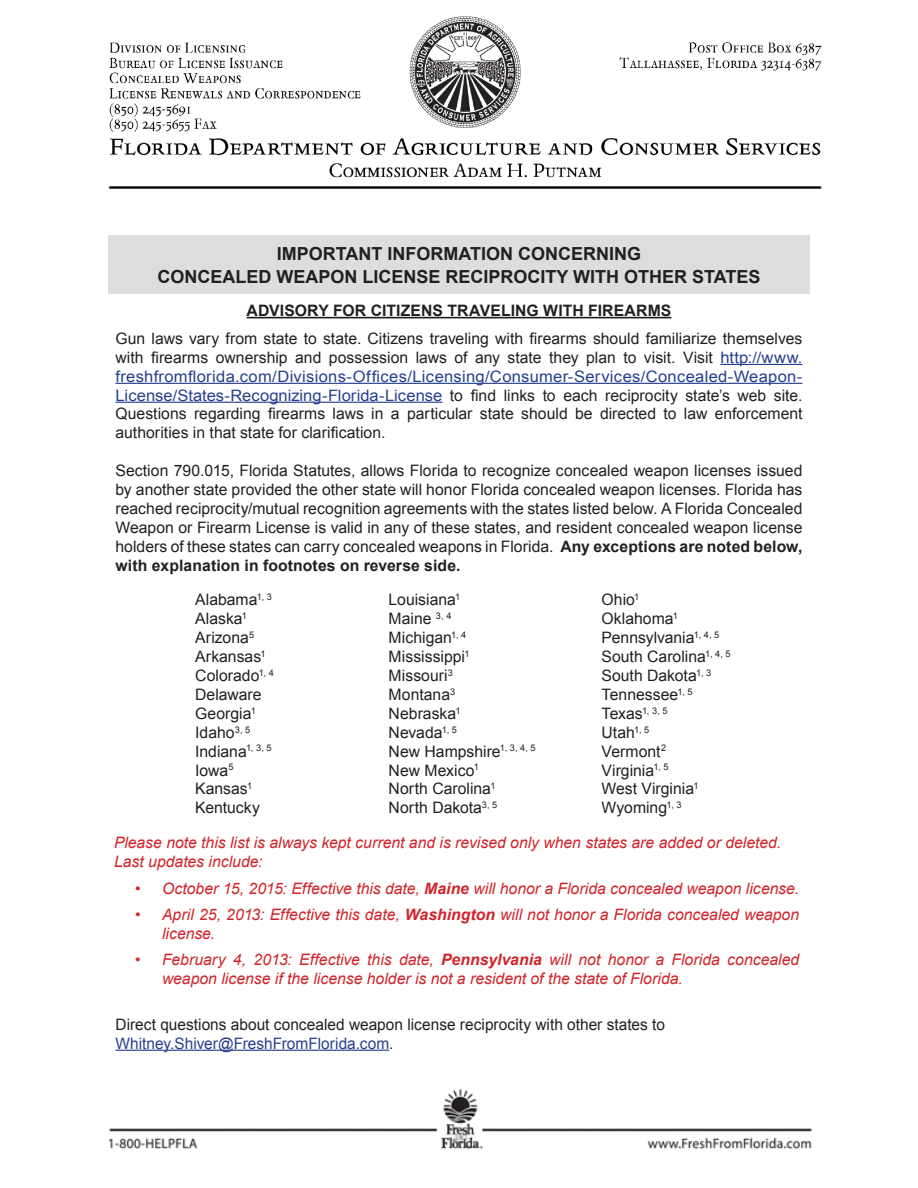
<style>
.page{position:relative;width:918px;height:1188px;background:#fff}
.page>*{position:absolute;margin:0;border:0;box-sizing:border-box;transform-origin:0 0}
.t1{font:700 18px "Arial";color:#231f20}
.t2{font:15.75px/18.9px "Arial";color:#231f20;text-align:justify}
.t3{font:italic 15.75px/18.9px "Arial";color:#d1232a}
.t4{font:700 15.75px "Arial";letter-spacing:.005em;color:#231f20}
.s1{color:#253f8e}
.s2{font-weight:700}
</style>
<div class="page">
<img style="left:108px;top:1089px;width:705px;height:61px">
<img style="left:109px;top:16px;width:713px;height:173px">
<hr style="left:247px;top:317px;width:424px;height:1px;background:#231f20">
<hr style="left:720px;top:364px;width:83px;height:1px;background:#253f8e">
<hr style="left:116px;top:383px;width:686px;height:1px;background:#253f8e">
<hr style="left:116px;top:402px;width:326px;height:1px;background:#253f8e">
<hr style="left:116px;top:1050px;width:273px;height:1px;background:#253f8e">
<div style="left:108px;top:236px;width:702px;height:58px;background:#dcdddf"></div>
<p class="t1" style="left:277px;top:241px;width:366px">IMPORTANT INFORMATION CONCERNING</p>
<p class="t1" style="left:157px;top:265px;width:605px">CONCEALED WEAPON LICENSE RECIPROCITY WITH OTHER STATES</p>
<p class="t4" style="left:247px;top:300px;width:426px">ADVISORY FOR CITIZENS TRAVELING WITH FIREARMS</p>
<p class="t2" style="left:116px;top:329px;width:689px">Gun laws vary from state to state. Citizens traveling with firearms should familiarize themselves with firearms ownership and possession laws of any state they plan to visit. Visit <span class="s1">http://www. freshfromflorida.com/Divisions-Offices/Licensing/Consumer-Services/Concealed-Weapon-License/States-Recognizing-Florida-License</span> to find links to each reciprocity state’s web site.<br>Questions regarding firearms laws in a particular state should be directed to law enforcement authorities in that state for clarification.</p>
<p class="t2" style="left:116px;top:461px;width:689px">Section 790.015, Florida Statutes, allows Florida to recognize concealed weapon licenses issued by another state provided the other state will honor Florida concealed weapon licenses. Florida has reached reciprocity/mutual recognition agreements with the states listed below. A Florida Concealed Weapon or Firearm License is valid in any of these states, and resident concealed weapon license holders of these states can carry concealed weapons in Florida. <span class="s2">Any exceptions are noted below, with explanation in footnotes on reverse side.</span></p>
<p class="t2" style="left:195px;top:591px;width:78px">Alabama<sup>1,</sup> <sup>3</sup></p>
<p class="t2" style="left:195px;top:610px;width:53px">Alaska<sup>1</sup></p>
<p class="t2" style="left:195px;top:628px;width:60px">Arizona<sup>5</sup></p>
<p class="t2" style="left:195px;top:647px;width:72px">Arkansas<sup>1</sup></p>
<p class="t2" style="left:195px;top:666px;width:80px">Colorado<sup>1,</sup> <sup>4</sup></p>
<p class="t2" style="left:195px;top:685px;width:68px">Delaware</p>
<p class="t2" style="left:195px;top:704px;width:62px">Georgia<sup>1</sup></p>
<p class="t2" style="left:195px;top:723px;width:57px">Idaho<sup>3,</sup> <sup>5</sup></p>
<p class="t2" style="left:195px;top:742px;width:78px">Indiana<sup>1,</sup> <sup>3,</sup> <sup>5</sup></p>
<p class="t2" style="left:195px;top:761px;width:40px">Iowa<sup>5</sup></p>
<p class="t2" style="left:195px;top:780px;width:58px">Kansas<sup>1</sup></p>
<p class="t2" style="left:195px;top:799px;width:66px">Kentucky</p>
<p class="t2" style="left:602px;top:591px;width:39px">Ohio<sup>1</sup></p>
<p class="t2" style="left:602px;top:610px;width:78px">Oklahoma<sup>1</sup></p>
<p class="t2" style="left:602px;top:628px;width:119px">Pennsylvania<sup>1,</sup> <sup>4,</sup> <sup>5</sup></p>
<p class="t2" style="left:602px;top:647px;width:131px">South Carolina<sup>1,</sup> <sup>4,</sup> <sup>5</sup></p>
<p class="t2" style="left:602px;top:666px;width:111px">South Dakota<sup>1,</sup> <sup>3</sup></p>
<p class="t2" style="left:602px;top:685px;width:93px">Tennessee<sup>1,</sup> <sup>5</sup></p>
<p class="t2" style="left:602px;top:704px;width:68px">Texas<sup>1,</sup> <sup>3,</sup> <sup>5</sup></p>
<p class="t2" style="left:602px;top:723px;width:49px">Utah<sup>1,</sup> <sup>5</sup></p>
<p class="t2" style="left:602px;top:742px;width:66px">Vermont<sup>2</sup></p>
<p class="t2" style="left:602px;top:761px;width:69px">Virginia<sup>1,</sup> <sup>5</sup></p>
<p class="t2" style="left:602px;top:780px;width:98px">West Virginia<sup>1</sup></p>
<p class="t2" style="left:602px;top:799px;width:82px">Wyoming<sup>1,</sup> <sup>3</sup></p>
<p class="t3" style="left:114px;top:834px;width:669px">Please note this list is always kept current and is revised only when states are added or deleted.<br>Last updates include:</p>
<p class="t3" style="left:135px;top:879px;width:666px">• October 15, 2015: Effective this date, <span class="s2">Maine</span> will honor a Florida concealed weapon license.</p>
<p class="t3" style="left:162px;top:905px;width:639px;text-indent:-27px">• April 25, 2013: Effective this date, <span class="s2">Washington</span> will not honor a Florida concealed weapon license.</p>
<p class="t3" style="left:162px;top:951px;width:639px;text-indent:-27px">• February 4, 2013: Effective this date, <span class="s2">Pennsylvania</span> will not honor a Florida concealed weapon license if the license holder is not a resident of the state of Florida.</p>
<p class="t2" style="left:116px;top:1015px;width:551px">Direct questions about concealed weapon license reciprocity with other states to<br><span class="s1">Whitney.Shiver@FreshFromFlorida.com</span>.</p>
<p class="t2" style="left:389px;top:591px;width:73px">Louisiana<sup>1</sup></p>
<p class="t2" style="left:389px;top:610px;width:64px">Maine <sup>3,</sup> <sup>4</sup></p>
<p class="t2" style="left:389px;top:628px;width:79px">Michigan<sup>1,</sup> <sup>4</sup></p>
<p class="t2" style="left:389px;top:647px;width:82px">Mississippi<sup>1</sup></p>
<p class="t2" style="left:389px;top:666px;width:66px">Missouri<sup>3</sup></p>
<p class="t2" style="left:389px;top:685px;width:68px">Montana<sup>3</sup></p>
<p class="t2" style="left:389px;top:704px;width:73px">Nebraska<sup>1</sup></p>
<p class="t2" style="left:389px;top:723px;width:70px">Nevada<sup>1,</sup> <sup>5</sup></p>
<p class="t2" style="left:389px;top:742px;width:149px">New Hampshire<sup>1,</sup> <sup>3,</sup> <sup>4,</sup> <sup>5</sup></p>
<p class="t2" style="left:389px;top:761px;width:92px">New Mexico<sup>1</sup></p>
<p class="t2" style="left:389px;top:780px;width:108px">North Carolina<sup>1</sup></p>
<p class="t2" style="left:389px;top:799px;width:110px">North Dakota<sup>3,</sup> <sup>5</sup></p>
</div>
